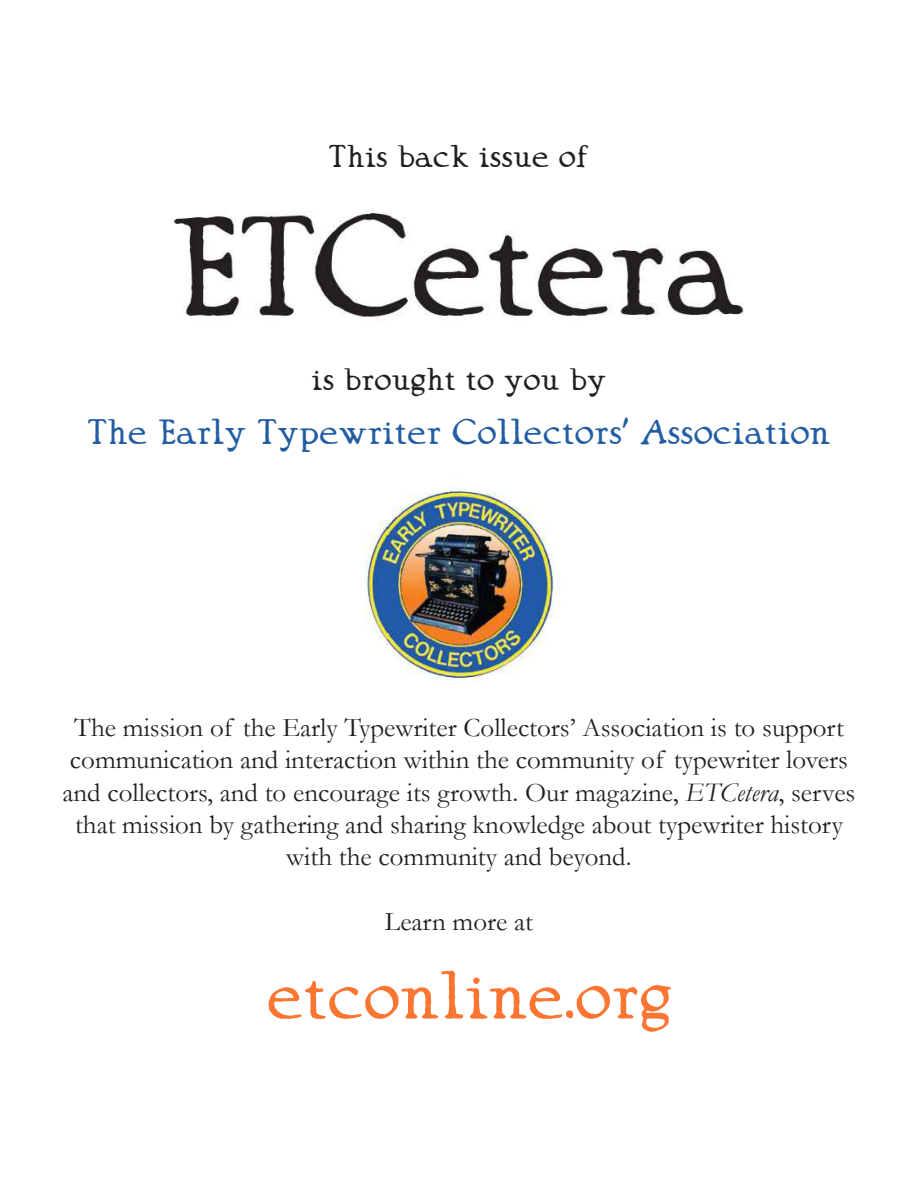
<style>
.page{position:relative;width:918px;height:1188px;background:#fff}
.page>*{position:absolute;margin:0;border:0;box-sizing:border-box;transform-origin:0 0}
.t1{font:51px "Cassandre Graphika";color:#fc7531}
.t2{font:27px/32.4px "Garamond";color:#231f20;text-align:center}
.t3{font:27px "Cassandre Graphika";color:#225da3}
.t4{font:24px "Cassandre Graphika";color:#231f20}
.s1{font-style:italic}
</style>
<div class="page">
<img style="left:365px;top:489px;width:195px;height:196px">
<img style="left:170px;top:212px;width:574px;height:105px">
<p class="t4" style="left:329px;top:143px;width:262px">This back issue of</p>
<p class="t4" style="left:312px;top:367px;width:297px">is brought to you by</p>
<p class="t3" style="left:87px;top:418px;width:745px">The Early Typewriter Collectors’ Association</p>
<p class="t2" style="left:63px;top:714px;width:794px">The mission of the Early Typewriter Collectors’ Association is to support communication and interaction within the community of typewriter lovers and collectors, and to encourage its growth. Our magazine, <span class="s1">ETCetera</span>, serves that mission by gathering and sharing knowledge about typewriter history with the community and beyond.</p>
<p class="t2" style="left:385px;top:909px;width:150px">Learn more at</p>
<h1 class="t1" style="left:267px;top:968px;width:407px">etconline.org</h1>
</div>
